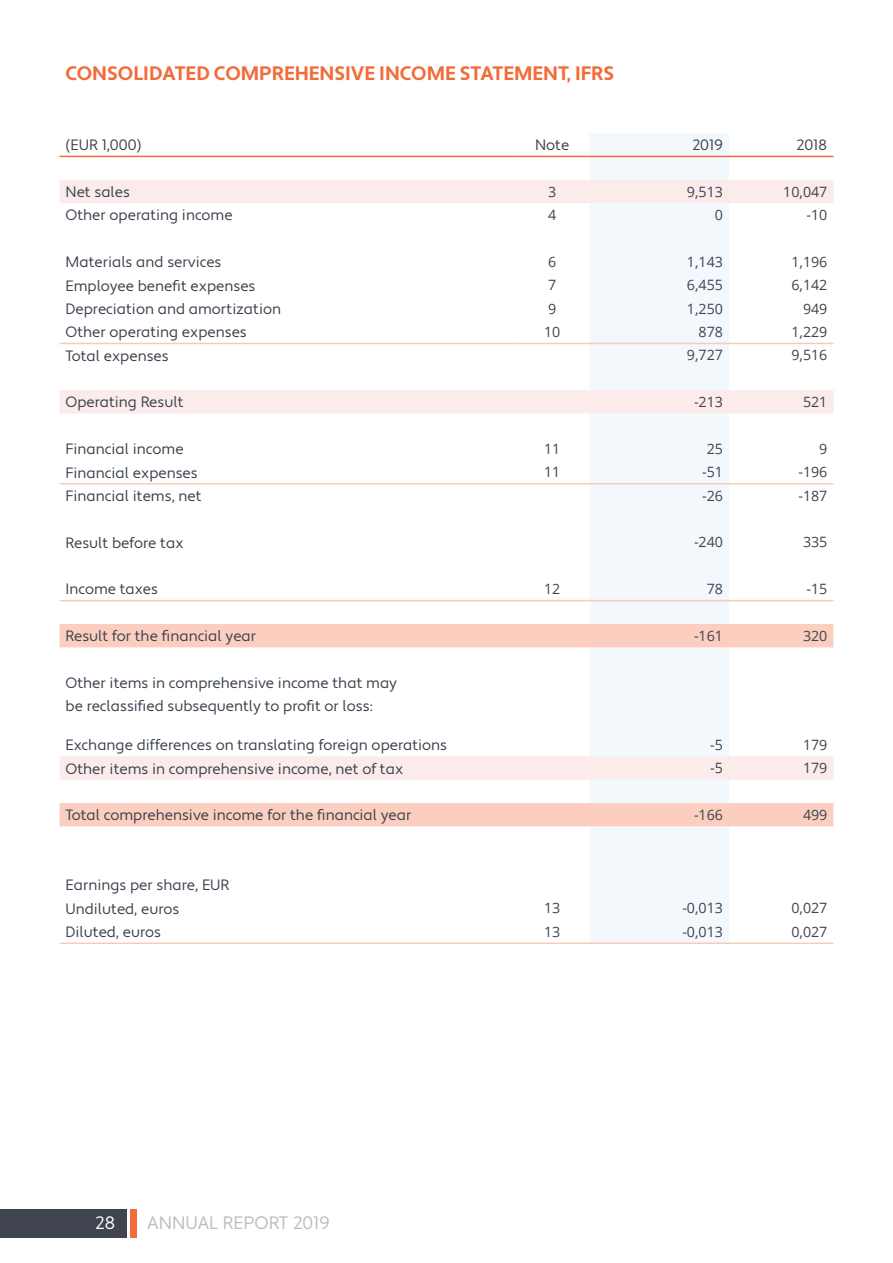
<style>
.page{position:relative;width:893px;height:1263px;background:#fff}
.page>*{position:absolute;margin:0;border:0;box-sizing:border-box;transform-origin:0 0}
.t1{font:700 19.5px "Apertura";color:#f26b3a}
.t2{font:18px "Apertura";color:#b9bdc2}
.t3{font:18px "Apertura";color:#fff}
.t4{font:15px/23.4px "Apertura";color:#38414c}
.t5{font:14.25px "Open Sans";color:#3e434e}
</style>
<div class="page">
<div style="left:0;top:1210px;width:126px;height:28px;background:#40444f"></div>
<div style="left:131px;top:1210px;width:6px;height:28px;background:#f26b3a"></div>
<div style="left:590px;top:133px;width:139px;height:809px;background:#f3f8fc"></div>
<svg style="left:60px;top:180px;width:773px;height:444px"></svg>
<svg style="left:60px;top:624px;width:773px;height:202px"></svg>
<hr style="left:60px;top:156px;width:455px;height:1px;background:#f26b3a">
<hr style="left:515px;top:156px;width:75px;height:1px;background:#f26b3a">
<hr style="left:590px;top:156px;width:139px;height:1px;background:#f26b3a">
<hr style="left:729px;top:156px;width:104px;height:1px;background:#f26b3a">
<hr style="left:60px;top:600px;width:455px;height:1px;background:#fbc9b9">
<hr style="left:515px;top:600px;width:75px;height:1px;background:#fbc9b9">
<hr style="left:590px;top:600px;width:139px;height:1px;background:#fbc9b9">
<hr style="left:729px;top:600px;width:104px;height:1px;background:#fbc9b9">
<hr style="left:60px;top:343px;width:455px;height:1px;background:#fbc9b9">
<hr style="left:515px;top:343px;width:75px;height:1px;background:#fbc9b9">
<hr style="left:590px;top:343px;width:139px;height:1px;background:#fbc9b9">
<hr style="left:729px;top:343px;width:104px;height:1px;background:#fbc9b9">
<hr style="left:60px;top:483px;width:455px;height:1px;background:#fbc9b9">
<hr style="left:515px;top:483px;width:75px;height:1px;background:#fbc9b9">
<hr style="left:590px;top:483px;width:139px;height:1px;background:#fbc9b9">
<hr style="left:729px;top:483px;width:104px;height:1px;background:#fbc9b9">
<hr style="left:60px;top:942px;width:455px;height:2px;background:#fbc9b9">
<hr style="left:515px;top:942px;width:75px;height:2px;background:#fbc9b9">
<hr style="left:590px;top:942px;width:139px;height:2px;background:#fbc9b9">
<hr style="left:729px;top:942px;width:104px;height:2px;background:#fbc9b9">
<h1 class="t1" style="left:66px;top:62px;width:550px">CONSOLIDATED COMPREHENSIVE INCOME STATEMENT, IFRS</h1>
<p class="t4" style="left:66px;top:134px;width:78px">(EUR 1,000)</p>
<p class="t4" style="left:535px;top:134px;width:36px">Note</p>
<p class="t4" style="left:692px;top:134px;width:32px">2019</p>
<p class="t4" style="left:796px;top:134px;width:33px">2018</p>
<p class="t4" style="left:66px;top:181px;width:66px">Net sales</p>
<p class="t5" style="left:548px;top:182px;width:10px">3</p>
<p class="t5" style="left:687px;top:182px;width:38px">9,513</p>
<p class="t5" style="left:783px;top:182px;width:46px">10,047</p>
<p class="t4" style="left:66px;top:204px;width:169px">Other operating income</p>
<p class="t5" style="left:548px;top:205px;width:10px">4</p>
<p class="t5" style="left:715px;top:205px;width:10px">0</p>
<p class="t5" style="left:807px;top:205px;width:22px">-10</p>
<p class="t4" style="left:66px;top:251px;width:157px">Materials and services</p>
<p class="t5" style="left:548px;top:252px;width:10px">6</p>
<p class="t5" style="left:687px;top:252px;width:38px">1,143</p>
<p class="t5" style="left:791px;top:252px;width:38px">1,196</p>
<p class="t4" style="left:66px;top:274px;width:191px">Employee benefit expenses</p>
<p class="t5" style="left:548px;top:275px;width:10px">7</p>
<p class="t5" style="left:687px;top:275px;width:38px">6,455</p>
<p class="t5" style="left:791px;top:275px;width:38px">6,142</p>
<p class="t4" style="left:66px;top:298px;width:217px">Depreciation and amortization</p>
<p class="t5" style="left:548px;top:299px;width:10px">9</p>
<p class="t5" style="left:687px;top:299px;width:38px">1,250</p>
<p class="t5" style="left:803px;top:299px;width:26px">949</p>
<p class="t4" style="left:66px;top:321px;width:183px">Other operating expenses</p>
<p class="t5" style="left:544px;top:322px;width:18px">10</p>
<p class="t5" style="left:699px;top:322px;width:26px">878</p>
<p class="t5" style="left:791px;top:322px;width:38px">1,229</p>
<p class="t4" style="left:66px;top:344px;width:105px">Total expenses</p>
<p class="t5" style="left:687px;top:345px;width:38px">9,727</p>
<p class="t5" style="left:791px;top:345px;width:38px">9,516</p>
<p class="t4" style="left:66px;top:391px;width:119px">Operating Result</p>
<p class="t5" style="left:694px;top:392px;width:31px">-213</p>
<p class="t5" style="left:803px;top:392px;width:26px">521</p>
<p class="t4" style="left:66px;top:438px;width:120px">Financial income</p>
<p class="t5" style="left:544px;top:439px;width:18px">11</p>
<p class="t5" style="left:707px;top:439px;width:18px">25</p>
<p class="t5" style="left:819px;top:439px;width:10px">9</p>
<p class="t4" style="left:66px;top:461px;width:134px">Financial expenses</p>
<p class="t5" style="left:544px;top:462px;width:18px">11</p>
<p class="t5" style="left:702px;top:462px;width:22px">-51</p>
<p class="t5" style="left:798px;top:462px;width:31px">-196</p>
<p class="t4" style="left:66px;top:485px;width:138px">Financial items, net</p>
<p class="t5" style="left:702px;top:486px;width:22px">-26</p>
<p class="t5" style="left:798px;top:486px;width:31px">-187</p>
<p class="t4" style="left:66px;top:531px;width:120px">Result before tax</p>
<p class="t5" style="left:694px;top:532px;width:31px">-240</p>
<p class="t5" style="left:803px;top:532px;width:26px">335</p>
<p class="t4" style="left:66px;top:578px;width:94px">Income taxes</p>
<p class="t5" style="left:544px;top:579px;width:18px">12</p>
<p class="t5" style="left:707px;top:579px;width:18px">78</p>
<p class="t5" style="left:807px;top:579px;width:22px">-15</p>
<p class="t4" style="left:66px;top:625px;width:192px">Result for the financial year</p>
<p class="t5" style="left:694px;top:626px;width:31px">-161</p>
<p class="t5" style="left:803px;top:626px;width:26px">320</p>
<p class="t4" style="left:66px;top:672px;width:333px">Other items in comprehensive income that may be reclassified subsequently to profit or loss:</p>
<p class="t4" style="left:66px;top:734px;width:383px">Exchange differences on translating foreign operations</p>
<p class="t5" style="left:710px;top:735px;width:14px">-5</p>
<p class="t5" style="left:803px;top:735px;width:26px">179</p>
<p class="t4" style="left:66px;top:757px;width:339px">Other items in comprehensive income, net of tax</p>
<p class="t5" style="left:710px;top:758px;width:14px">-5</p>
<p class="t5" style="left:803px;top:758px;width:26px">179</p>
<p class="t4" style="left:66px;top:804px;width:347px">Total comprehensive income for the financial year</p>
<p class="t5" style="left:694px;top:805px;width:31px">-166</p>
<p class="t5" style="left:803px;top:805px;width:26px">499</p>
<p class="t4" style="left:66px;top:874px;width:165px">Earnings per share, EUR<br>Undiluted, euros</p>
<p class="t5" style="left:544px;top:898px;width:18px">13</p>
<p class="t5" style="left:682px;top:898px;width:42px">-0,013</p>
<p class="t5" style="left:791px;top:898px;width:38px">0,027</p>
<p class="t4" style="left:66px;top:921px;width:97px">Diluted, euros</p>
<p class="t5" style="left:544px;top:922px;width:18px">13</p>
<p class="t5" style="left:682px;top:922px;width:42px">-0,013</p>
<p class="t5" style="left:791px;top:922px;width:38px">0,027</p>
<p class="t3" style="left:95px;top:1212px;width:22px">28</p>
<p class="t2" style="left:147px;top:1212px;width:184px">ANNUAL REPORT 2019</p>
</div>
